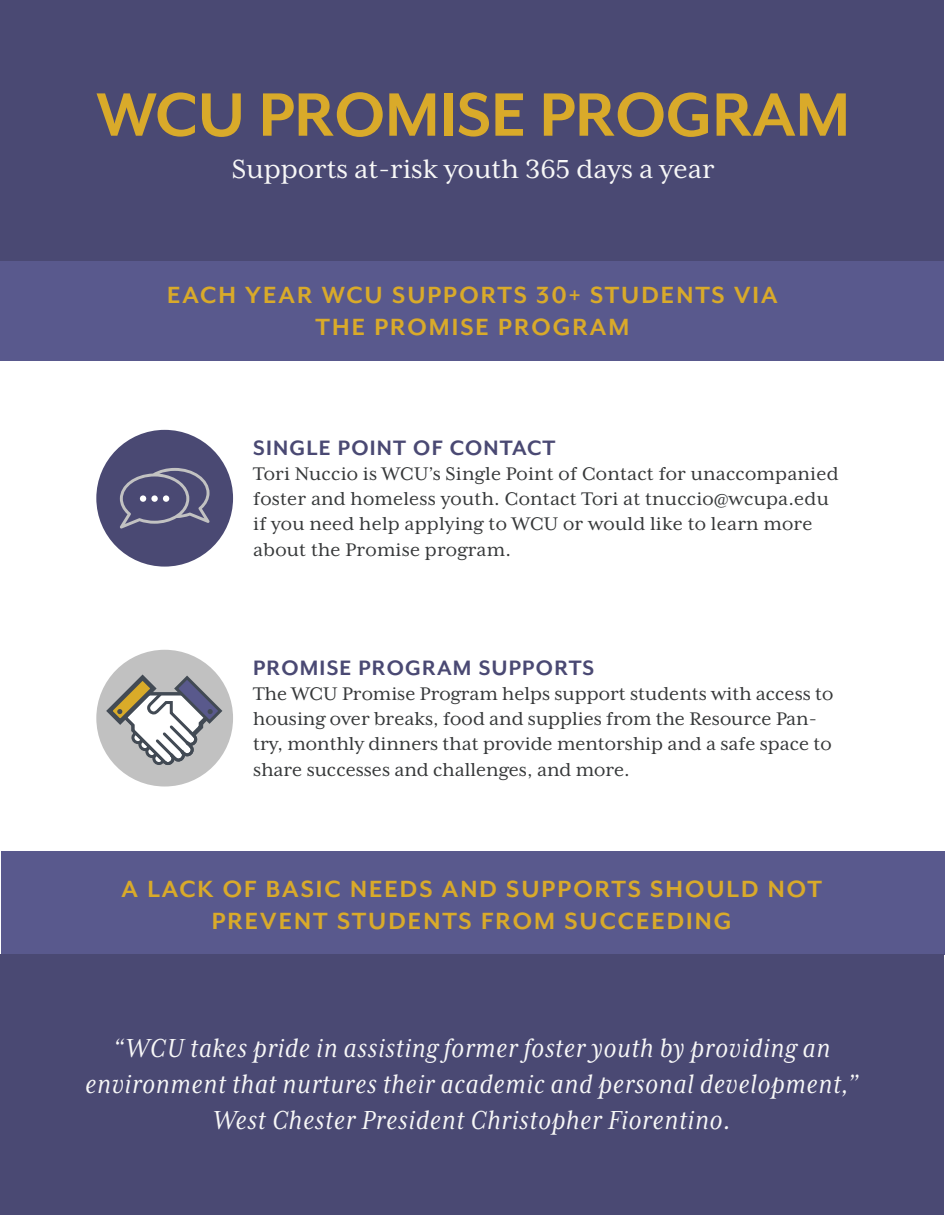
<style>
.page{position:relative;width:945px;height:1215px;background:#fff}
.page>*{position:absolute;margin:0;border:0;box-sizing:border-box;transform-origin:0 0}
.t1{font:700 70.5px "Mr Eaves XL Mod OT";color:#d9aa2a}
.t2{font:italic 30px/36px "Mrs Eaves XL Serif Nar OT";letter-spacing:.025em;color:#f7f7f7;text-align:center}
.t3{font:30px "Mrs Eaves XL Serif OT";color:#f7f7f7}
.t4{font:700 27px/32.4px "Mr Eaves XL Mod OT";letter-spacing:.075em;color:#d9aa2a;text-align:center}
.t5{font:700 24px "Mr Eaves XL Mod OT";letter-spacing:.05em;color:#4a4973}
.t6{font:21px/25.2px "Mrs Eaves XL Serif OT";color:#363839}
</style>
<div class="page">
<div style="left:2px;top:852px;width:943px;height:103px;background:#59598d"></div>
<div style="left:1px;top:257px;width:943px;height:104px;background:#59598d"></div>
<div style="left:1px;top:1px;width:943px;height:260px;background:#4a4973"></div>
<div style="left:0;top:955px;width:944px;height:260px;background:#4a4973"></div>
<div style="left:96px;top:650px;width:137px;height:137px;background:#c1c1c1;border-radius:50%"></div>
<div style="left:96px;top:430px;width:137px;height:137px;background:#4a4973;border-radius:50%"></div>
<svg style="left:103px;top:671px;width:122px;height:98px"></svg>
<svg style="left:120px;top:468px;width:90px;height:61px"></svg>
<p class="t1" style="left:96px;top:79px;width:755px">WCU PROMISE PROGRAM</p>
<p class="t3" style="left:232px;top:154px;width:484px">Supports at-risk youth 365 days a year</p>
<p class="t4" style="left:167px;top:278px;width:612px">EACH YEAR WCU SUPPORTS 30+ STUDENTS VIA<br>THE PROMISE PROGRAM</p>
<p class="t5" style="left:253px;top:436px;width:304px">SINGLE POINT OF CONTACT</p>
<p class="t6" style="left:253px;top:461px;width:587px">Tori Nuccio is WCU’s Single Point of Contact for unaccompanied foster and homeless youth. Contact Tori at tnuccio@wcupa.edu if you need help applying to WCU or would like to learn more about the Promise program.</p>
<p class="t5" style="left:253px;top:656px;width:342px">PROMISE PROGRAM SUPPORTS</p>
<p class="t6" style="left:253px;top:681px;width:582px">The WCU Promise Program helps support students with access to housing over breaks, food and supplies from the Resource Pan&shy;try, monthly dinners that provide mentorship and a safe space to share successes and challenges, and more.</p>
<p class="t4" style="left:122px;top:873px;width:702px">A LACK OF BASIC NEEDS AND SUPPORTS SHOULD NOT<br>PREVENT STUDENTS FROM SUCCEEDING</p>
<p class="t2" style="left:85px;top:1030px;width:775px">“WCU takes pride in assisting former foster youth by providing an environment that nurtures their academic and personal development,”<br>West Chester President Christopher Fiorentino.</p>
</div>
